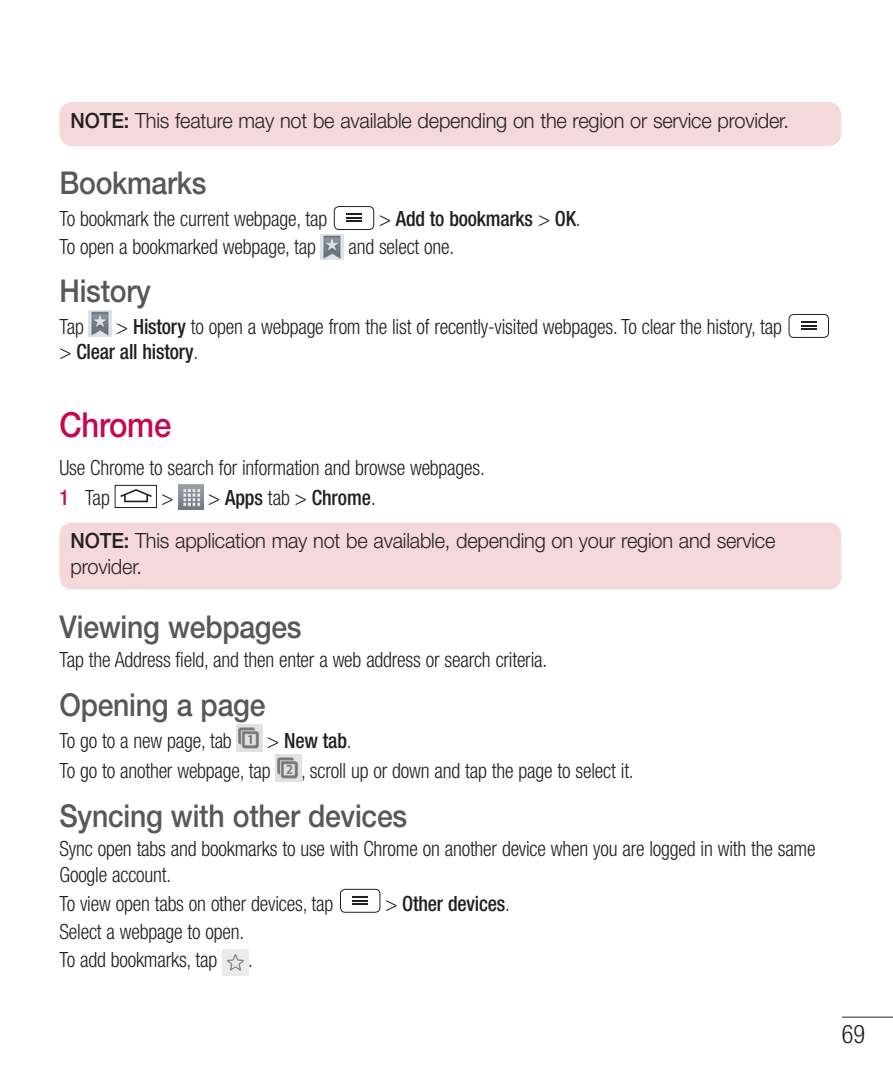
<style>
.page{position:relative;width:893px;height:1072px;background:#fff}
.page>*{position:absolute;margin:0;border:0;box-sizing:border-box;transform-origin:0 0}
.t1{font:500 34.5px "Helvetica Neue LT Pro";letter-spacing:-.01em;color:#c50750;scale:.9 1}
.t2{font:500 31.5px "Helvetica Neue LT Pro";letter-spacing:-.01em;color:#57585a;scale:.9 1}
.t3{font:300 condensed 25.5px "Helvetica Neue LT Pro";color:#231f20;scale:.95 1}
.t4{font:300 condensed 21px/25.2px "Helvetica Neue LT Pro";letter-spacing:-.01em;color:#231f20;scale:.95 1}
.t5{font:300 21px/43.2px "Helvetica Neue LT Pro";letter-spacing:-.01em;color:#231f20;scale:.95 1}
.t6{font:500 condensed 21px "Helvetica Neue LT Pro";letter-spacing:-.01em;color:#231f20;scale:.95 1}
.s1{font-weight:500}
.s2{font-weight:300}
.s3{font-weight:500;color:#c50750}
.s4{font-stretch:condensed}
.s5{font-weight:500;font-stretch:condensed}
</style>
<div class="page">
<hr style="left:842px;top:1016px;width:51px;height:1px;background:#231f20">
<div style="left:60px;top:102px;width:781px;height:44px;background:#f5d8da;border-radius:13px"></div>
<svg style="left:334px;top:206px;width:40px;height:22px"></svg>
<div style="left:334px;top:206px;width:40px;height:24px;border:1px solid #231f20;border-radius:5px"></div>
<img style="left:321px;top:234px;width:22px;height:25px">
<img style="left:89px;top:311px;width:22px;height:25px">
<svg style="left:790px;top:314px;width:37px;height:22px"></svg>
<div style="left:788px;top:314px;width:41px;height:24px;border:1px solid #231f20;border-radius:5px"></div>
<svg style="left:120px;top:489px;width:32px;height:14px"></svg>
<div style="left:115px;top:485px;width:42px;height:23px;border:1px solid #231f20"></div>
<img style="left:178px;top:484px;width:26px;height:25px">
<div style="left:60px;top:522px;width:781px;height:67px;background:#f5d8da;border-radius:13px"></div>
<img style="left:237px;top:724px;width:25px;height:27px">
<img style="left:275px;top:754px;width:26px;height:27px">
<svg style="left:340px;top:890px;width:40px;height:22px"></svg>
<div style="left:340px;top:888px;width:40px;height:24px;border:1px solid #231f20;border-radius:5px"></div>
<img style="left:222px;top:949px;width:26px;height:26px">
<p class="t5" style="left:71px;top:101px;width:758px"><span class="s1">NOTE:</span> This feature may not be available depending on the region or service provider.</p>
<h2 class="t2" style="left:60px;top:172px;width:165px">Bookmarks</h2>
<p class="t4" style="left:60px;top:208px;width:283px">To bookmark the current webpage, tap</p>
<p class="t6" style="left:379px;top:211px;width:214px"><span class="s2">&gt;</span> Add to bookmarks <span class="s2">&gt;</span> OK<span class="s2">.</span></p>
<p class="t4" style="left:60px;top:235px;width:271px">To open a bookmarked webpage, tap</p>
<p class="t4" style="left:348px;top:235px;width:113px">and select one.</p>
<h2 class="t2" style="left:60px;top:280px;width:103px">History</h2>
<p class="t4" style="left:60px;top:316px;width:27px">Tap</p>
<p class="t4" style="left:60px;top:316px;width:762px;text-indent:57px">&gt; <span class="s1">History</span> to open a webpage from the list of recently-visited webpages. To clear the history, tap &gt; <span class="s1">Clear all history</span>.</p>
<h1 class="t1" style="left:60px;top:412px;width:126px">Chrome</h1>
<p class="t4" style="left:60px;top:454px;width:449px;line-height:30.6px">Use Chrome to search for information and browse webpages.<br><span class="s3">1</span> Tap</p>
<p class="t5" style="left:71px;top:478px;width:743px;text-indent:91px"><span class="s4">&gt; &gt;</span> <span class="s5">Apps</span> <span class="s4">tab &gt;</span> <span class="s5">Chrome</span><span class="s4">.<br></span><span class="s1">NOTE:</span> This application may not be available, depending on your region and service</p>
<p class="t5" style="left:71px;top:546px;width:77px">provider.</p>
<h2 class="t2" style="left:60px;top:615px;width:271px">Viewing webpages</h2>
<p class="t4" style="left:60px;top:649px;width:515px">Tap the Address field, and then enter a web address or search criteria.</p>
<h2 class="t2" style="left:60px;top:693px;width:230px">Opening a page</h2>
<p class="t4" style="left:60px;top:730px;width:183px">To go to a new page, tab</p>
<p class="t4" style="left:60px;top:727px;width:309px;line-height:30px;text-indent:208px">&gt; <span class="s1">New tab</span>.<br>To go to another webpage, tap</p>
<p class="t4" style="left:301px;top:760px;width:352px">, scroll up or down and tap the page to select it.</p>
<h2 class="t2" style="left:60px;top:804px;width:388px">Syncing with other devices</h2>
<p class="t4" style="left:60px;top:838px;width:797px">Sync open tabs and bookmarks to use with Chrome on another device when you are logged in with the same<br>Google account.</p>
<p class="t4" style="left:60px;top:893px;width:290px">To view open tabs on other devices, tap</p>
<p class="t6" style="left:385px;top:896px;width:132px"><span class="s2">&gt;</span> Other devices<span class="s2">.</span></p>
<p class="t4" style="left:60px;top:919px;width:196px;line-height:27.6px">Select a webpage to open.<br>To add bookmarks, tap</p>
<p class="t4" style="left:248px;top:948px;width:7px">.</p>
<p class="t3" style="left:842px;top:1025px;width:26px">69</p>
</div>
